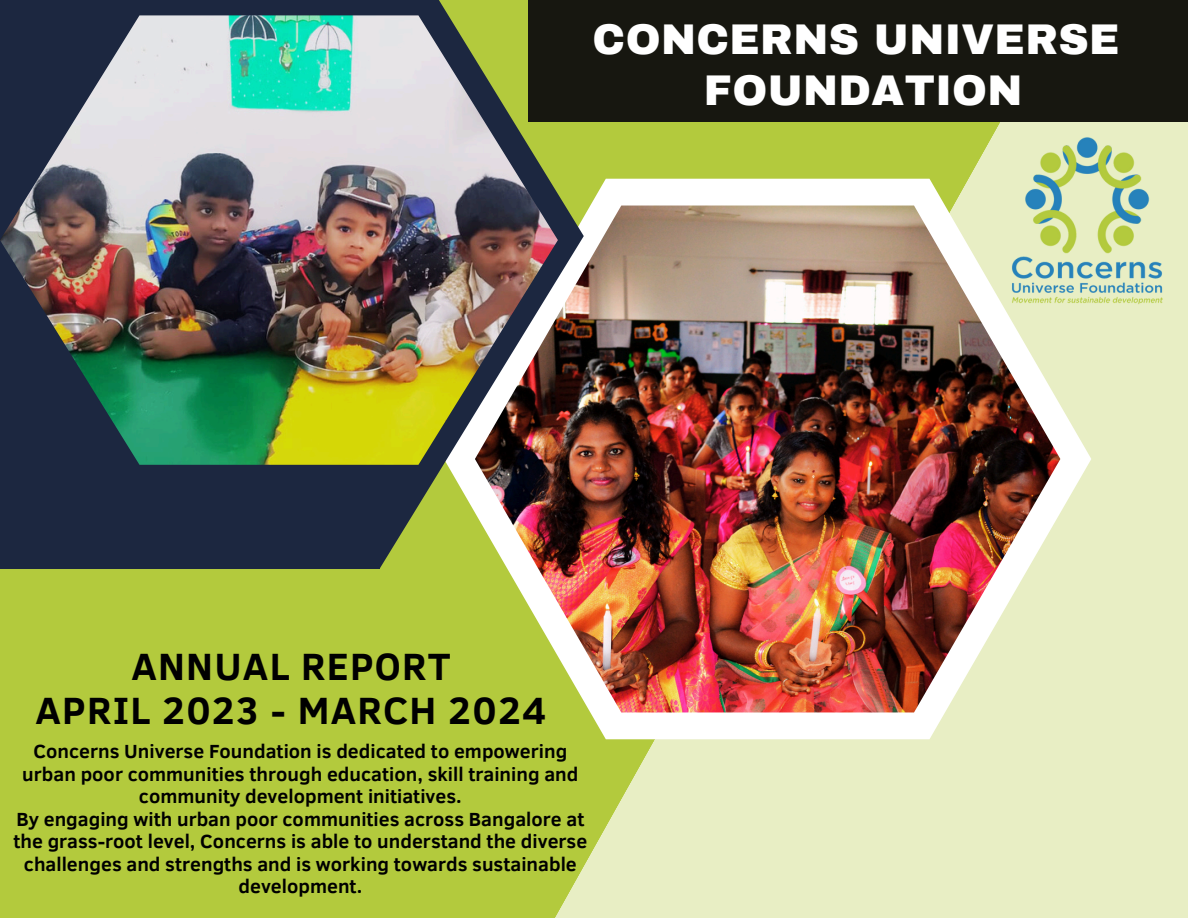
<style>
.page{position:relative;width:1188px;height:918px;background:#b3ca3d}
.page>*{position:absolute;margin:0;border:0;box-sizing:border-box;transform-origin:0 0}
.t1{font:900 42px/51.8px "Archivo";letter-spacing:.01em;color:#fff;text-align:center}
.t2{font:700 39px/43.8px "Clear Sans";letter-spacing:.035em;color:#000;text-align:center}
.t3{font:700 19.5px/22.5px "Clear Sans";color:#000;text-align:center}
</style>
<div class="page">
<svg style="left:555px;top:122px;width:633px;height:796px;fill:#e8eec4"></svg>
<svg style="left:555px;top:179px;width:536px;height:560px;background:#f0f3da"></svg>
<img style="left:507px;top:206px;width:553px;height:506px">
<div style="left:0;top:0;width:380px;height:569px;background:#1c2740"></div>
<div style="left:529px;top:0;width:659px;height:122px;background:#171710"></div>
<img style="left:380px;top:0;width:204px;height:569px">
<img style="left:0;top:15px;width:558px;height:449px">
<img style="left:993px;top:129px;width:188px;height:187px">
<p class="t1" style="left:593px;top:14px;width:528px">CONCERNS UNIVERSE<br>FOUNDATION</p>
<h2 class="t2" style="left:36px;top:642px;width:513px">ANNUAL REPORT<br>APRIL 2023 - MARCH 2024</h2>
<h1 class="t3" style="left:22px;top:739px;width:558px">Concerns Universe Foundation is dedicated to empowering urban poor communities through education, skill training and community development initiatives.</h1>
<p class="t3" style="left:13px;top:807px;width:575px">By engaging with urban poor communities across Bangalore at the grass-root level, Concerns is able to understand the diverse challenges and strengths and is working towards sustainable development.</p>
</div>
